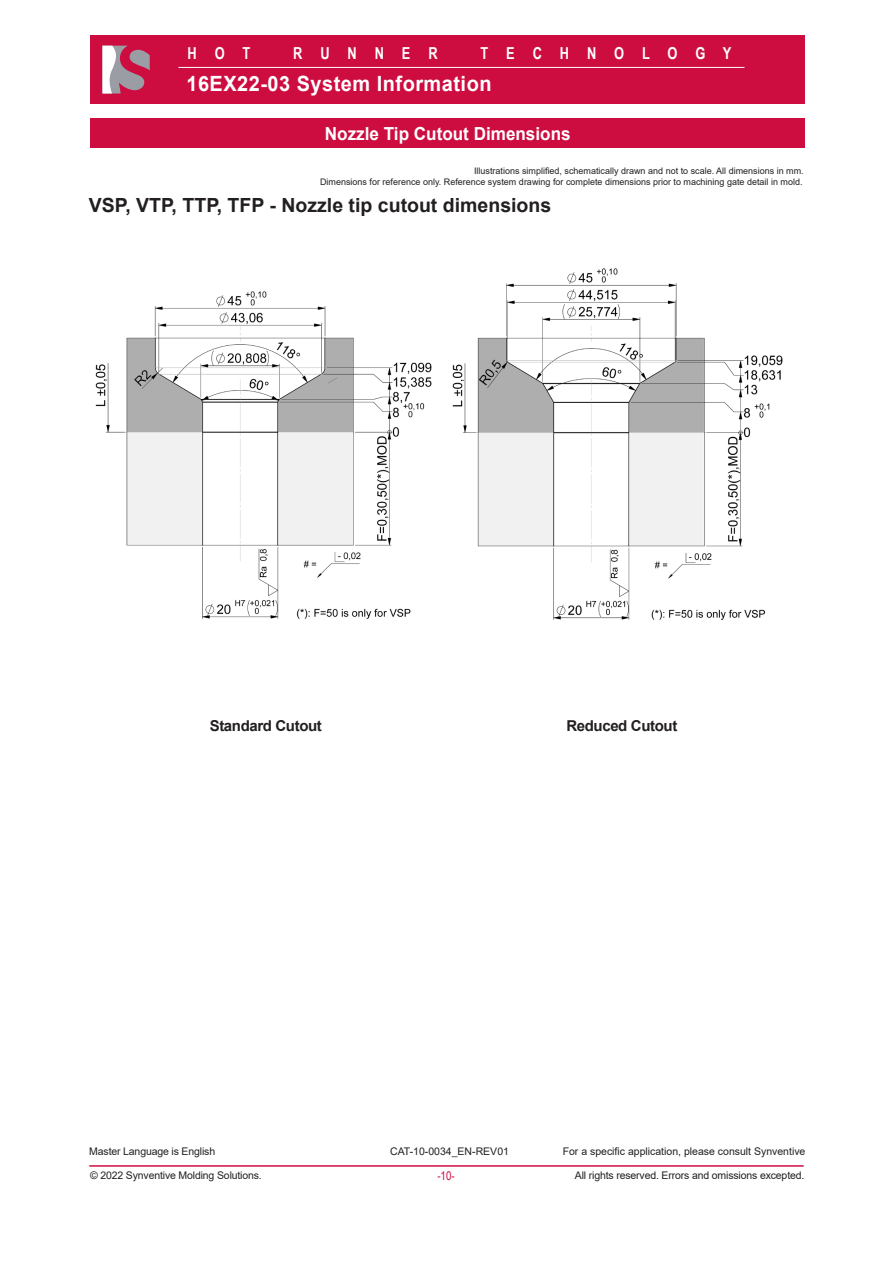
<style>
.page{position:relative;width:893px;height:1263px;background:#fff}
.page>*{position:absolute;margin:0;border:0;box-sizing:border-box;transform-origin:0 0}
.t1{font:700 21px "Arial";letter-spacing:.025em;color:#fff;scale:.95 1}
.Warning_Head{font:700 19.5px "Arial";color:#231f20}
.Header_Title_White{font:700 18px "Arial";color:#fff;scale:.95 1}
.t2{font:700 16.5px "Arial Narrow";color:#fff;scale:.95 1}
.Table_Black_Bold_10{font:700 15px "Arial";letter-spacing:-.025em;color:#231f20}
.t3{font:12px "Arial Narrow";color:#cd0d40}
.t4{font:10.5px "Arial";letter-spacing:-.015em;color:#231f20}
.Small_Font_Text{font:9px "Arial";color:#231f20}
</style>
<div class="page">
<div style="left:90px;top:118px;width:715px;height:29px;background:#cd0d40"></div>
<div style="left:90px;top:35px;width:715px;height:68px;background:#cd0d40"></div>
<hr style="left:178px;top:67px;width:566px;height:1px;background:#fff">
<svg style="left:102px;top:46px;width:48px;height:48px"></svg>
<img style="left:95px;top:291px;width:336px;height:328px">
<img style="left:452px;top:268px;width:331px;height:352px">
<hr style="left:89px;top:1165px;width:715px;height:2px;background:#cd0d40">
<h3 class="t2" style="left:188px;top:41px;width:68px">H O T</h3>
<h3 class="t2" style="left:293px;top:41px;width:153px">R U N N E R</h3>
<h3 class="t2" style="left:481px;top:41px;width:266px">T E C H N O L O G Y</h3>
<h1 class="t1" style="left:186px;top:69px;width:323px">16EX22-03 System Information</h1>
<p class="Header_Title_White" style="left:325px;top:121px;width:260px">Nozzle Tip Cutout Dimensions</p>
<h1 class="t1" style="left:290px;top:69px;width:252px">12E System Information</h1>
<p class="Small_Font_Text" style="left:474px;top:165px;width:331px">Illustrations simplified, schematically drawn and not to scale. All dimensions in mm.</p>
<p class="Small_Font_Text" style="left:320px;top:176px;width:484px">Dimensions for reference only. Reference system drawing for complete dimensions prior to machining gate detail in mold.</p>
<p class="Warning_Head" style="left:89px;top:191px;width:464px">VSP, VTP, TTP, TFP - Nozzle tip cutout dimensions</p>
<p class="Table_Black_Bold_10" style="left:210px;top:715px;width:114px">Standard Cutout</p>
<p class="Table_Black_Bold_10" style="left:566px;top:715px;width:112px">Reduced Cutout</p>
<p class="t4" style="left:89px;top:1144px;width:127px">Master Language is English</p>
<p class="t4" style="left:563px;top:1144px;width:244px">For a specific application, please consult Synventive</p>
<p class="t4" style="left:390px;top:1144px;width:120px">CAT-10-0034_EN-REV01</p>
<p class="t4" style="left:90px;top:1168px;width:173px">© 2022 Synventive Molding Solutions.</p>
<p class="t4" style="left:575px;top:1168px;width:231px">All rights reserved. Errors and omissions excepted.</p>
<h3 class="t3" style="left:437px;top:1167px;width:19px">-10-</h3>
</div>
